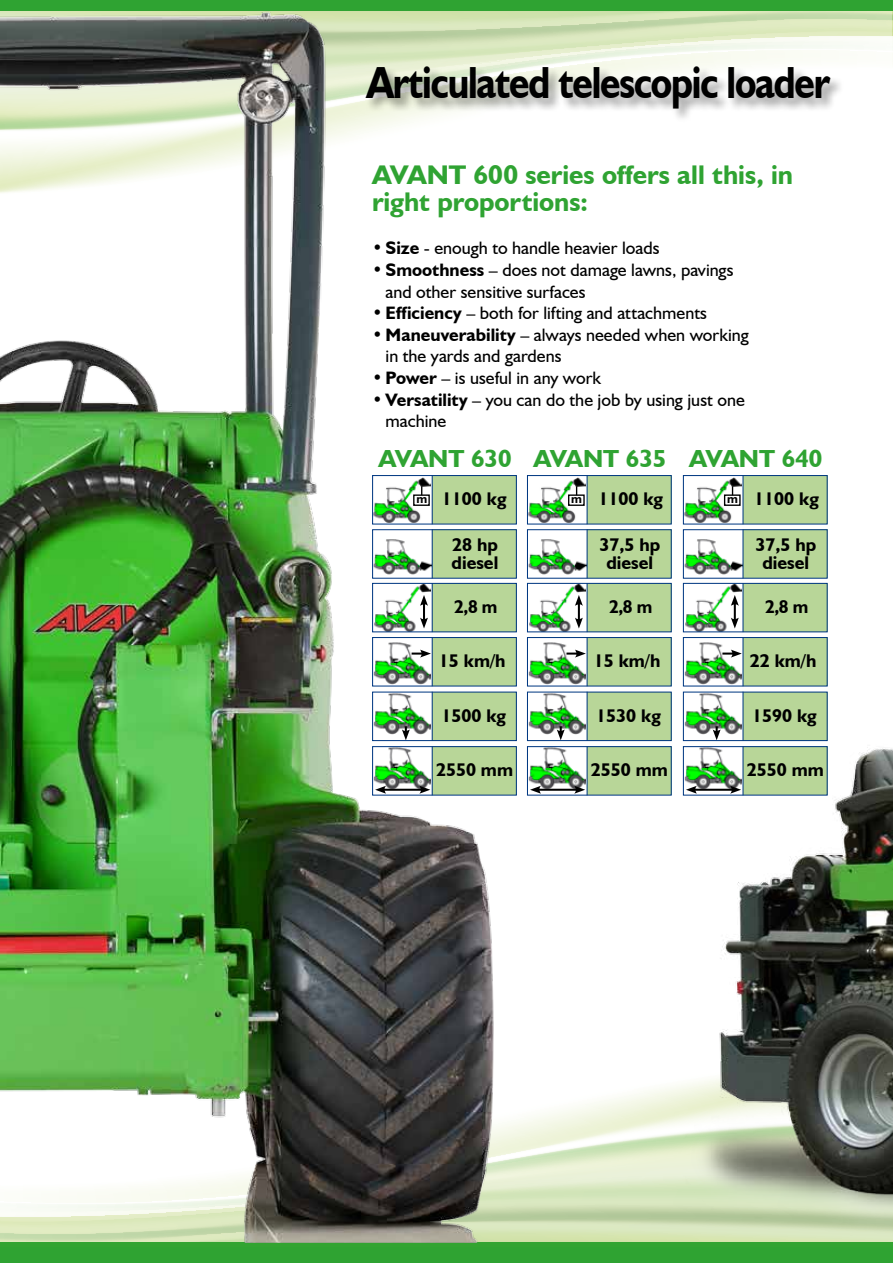
<style>
.page{position:relative;width:893px;height:1263px;background:#fff}
.page>*{position:absolute;margin:0;border:0;box-sizing:border-box;transform-origin:0 0}
.t1{font:700 45px "Humanist 521 BT";letter-spacing:-.03em;color:#000;scale:.85 1}
.t2{font:700 27px/27px "Humanist 521 BT";color:#2fa332}
.t3{font:700 24.75px "Humanist 521 BT";color:#2fa332}
.t4{font:700 18.3px/18.3px "Humanist 521 BT";color:#000;text-align:center}
.t5{font:18px/21.6px "Humanist 521 BT";color:#000}
.t6{font:700 12.3px "Humanist 521 BT";color:#000}
.s1{font-weight:700}
</style>
<div class="page">
<svg style="left:0;top:1095px;width:893px;height:148px;background:#d5e6c2"></svg>
<div style="left:0;top:1243px;width:893px;height:10px;background:#32a431"></div>
<div style="left:0;top:1247px;width:893px;height:16px;background:#2fa332"></div>
<svg style="left:562px;top:11px;width:330px;height:55px"></svg>
<svg style="left:892px;top:11px;width:1px;height:27px"></svg>
<div style="left:0;top:0;width:893px;height:11px;background:#2fa332"></div>
<img style="left:0;top:11px;width:562px;height:1231px">
<img style="left:634px;top:712px;width:259px;height:530px">
<div style="left:365px;top:66px;width:528px;height:57px;background:#000;opacity:.4"></div>
<div style="left:432px;top:583px;width:84px;height:48px;background:#b8d698"></div>
<div style="left:432px;top:637px;width:84px;height:49px;background:#b8d698"></div>
<img style="left:374px;top:642px;width:57px;height:42px">
<hr style="left:432px;top:637px;width:1px;height:49px;background:#003882">
<svg style="left:412px;top:649px;width:19px;height:9px"></svg>
<img style="left:375px;top:585px;width:56px;height:45px">
<hr style="left:432px;top:583px;width:1px;height:49px;background:#003882">
<svg style="left:420px;top:595px;width:8px;height:33px"></svg>
<div style="left:432px;top:476px;width:84px;height:48px;background:#b8d698"></div>
<img style="left:374px;top:477px;width:57px;height:46px">
<hr style="left:432px;top:475px;width:1px;height:49px;background:#003882">
<div style="left:432px;top:530px;width:84px;height:48px;background:#b8d698"></div>
<img style="left:374px;top:539px;width:57px;height:35px">
<hr style="left:432px;top:529px;width:1px;height:49px;background:#003882">
<div style="left:372px;top:529px;width:145px;height:50px;border:1px solid #003882"></div>
<div style="left:372px;top:475px;width:145px;height:50px;border:1px solid #003882"></div>
<div style="left:372px;top:583px;width:145px;height:49px;border:1px solid #003882"></div>
<div style="left:372px;top:637px;width:145px;height:49px;border:1px solid #003882"></div>
<div style="left:432px;top:692px;width:84px;height:48px;background:#b8d698"></div>
<img style="left:374px;top:693px;width:57px;height:42px">
<hr style="left:432px;top:692px;width:1px;height:49px;background:#003882">
<svg style="left:402px;top:726px;width:8px;height:13px"></svg>
<div style="left:372px;top:691px;width:145px;height:50px;border:1px solid #003882"></div>
<div style="left:432px;top:747px;width:84px;height:48px;background:#b8d698"></div>
<img style="left:374px;top:748px;width:57px;height:41px">
<hr style="left:432px;top:746px;width:1px;height:49px;background:#003882">
<div style="left:372px;top:746px;width:145px;height:50px;border:1px solid #003882"></div>
<hr style="left:382px;top:789px;width:41px;height:2px;background:#000">
<svg style="left:375px;top:786px;width:11px;height:8px"></svg>
<svg style="left:419px;top:786px;width:11px;height:8px"></svg>
<div style="left:413px;top:494px;width:17px;height:12px;border:1px solid #000"></div>
<div style="left:587px;top:583px;width:84px;height:48px;background:#b8d698"></div>
<div style="left:587px;top:637px;width:84px;height:49px;background:#b8d698"></div>
<img style="left:529px;top:642px;width:56px;height:42px">
<hr style="left:587px;top:637px;width:1px;height:49px;background:#003882">
<svg style="left:566px;top:649px;width:20px;height:9px"></svg>
<img style="left:529px;top:585px;width:56px;height:45px">
<hr style="left:587px;top:583px;width:1px;height:49px;background:#003882">
<svg style="left:575px;top:595px;width:8px;height:33px"></svg>
<div style="left:587px;top:476px;width:84px;height:48px;background:#b8d698"></div>
<img style="left:529px;top:477px;width:56px;height:46px">
<hr style="left:587px;top:475px;width:1px;height:49px;background:#003882">
<div style="left:587px;top:530px;width:84px;height:48px;background:#b8d698"></div>
<img style="left:529px;top:539px;width:57px;height:35px">
<hr style="left:587px;top:529px;width:1px;height:49px;background:#003882">
<div style="left:527px;top:529px;width:145px;height:50px;border:1px solid #003882"></div>
<div style="left:527px;top:475px;width:145px;height:50px;border:1px solid #003882"></div>
<div style="left:527px;top:583px;width:145px;height:49px;border:1px solid #003882"></div>
<div style="left:527px;top:637px;width:145px;height:49px;border:1px solid #003882"></div>
<div style="left:587px;top:692px;width:84px;height:48px;background:#b8d698"></div>
<img style="left:529px;top:693px;width:56px;height:42px">
<hr style="left:587px;top:692px;width:1px;height:49px;background:#003882">
<svg style="left:557px;top:726px;width:8px;height:13px"></svg>
<div style="left:527px;top:691px;width:145px;height:50px;border:1px solid #003882"></div>
<div style="left:587px;top:747px;width:84px;height:48px;background:#b8d698"></div>
<img style="left:529px;top:748px;width:56px;height:41px">
<hr style="left:587px;top:746px;width:1px;height:49px;background:#003882">
<div style="left:527px;top:746px;width:145px;height:50px;border:1px solid #003882"></div>
<hr style="left:537px;top:789px;width:41px;height:2px;background:#000">
<svg style="left:530px;top:786px;width:11px;height:8px"></svg>
<svg style="left:574px;top:786px;width:11px;height:8px"></svg>
<div style="left:568px;top:494px;width:17px;height:12px;border:1px solid #000"></div>
<div style="left:743px;top:583px;width:84px;height:48px;background:#b8d698"></div>
<div style="left:743px;top:637px;width:84px;height:49px;background:#b8d698"></div>
<img style="left:685px;top:642px;width:56px;height:42px">
<hr style="left:742px;top:637px;width:1px;height:49px;background:#003882">
<svg style="left:722px;top:649px;width:20px;height:9px"></svg>
<img style="left:685px;top:585px;width:56px;height:45px">
<hr style="left:742px;top:583px;width:1px;height:49px;background:#003882">
<svg style="left:731px;top:595px;width:8px;height:33px"></svg>
<div style="left:743px;top:476px;width:84px;height:48px;background:#b8d698"></div>
<img style="left:685px;top:477px;width:56px;height:46px">
<hr style="left:742px;top:475px;width:1px;height:49px;background:#003882">
<div style="left:743px;top:530px;width:84px;height:48px;background:#b8d698"></div>
<img style="left:685px;top:539px;width:57px;height:35px">
<hr style="left:742px;top:529px;width:1px;height:49px;background:#003882">
<div style="left:683px;top:529px;width:145px;height:50px;border:1px solid #003882"></div>
<div style="left:683px;top:475px;width:145px;height:50px;border:1px solid #003882"></div>
<div style="left:683px;top:583px;width:145px;height:49px;border:1px solid #003882"></div>
<div style="left:683px;top:637px;width:145px;height:49px;border:1px solid #003882"></div>
<div style="left:743px;top:692px;width:84px;height:48px;background:#b8d698"></div>
<img style="left:685px;top:693px;width:56px;height:42px">
<hr style="left:742px;top:692px;width:1px;height:49px;background:#003882">
<svg style="left:713px;top:726px;width:8px;height:13px"></svg>
<div style="left:683px;top:691px;width:145px;height:50px;border:1px solid #003882"></div>
<div style="left:743px;top:747px;width:84px;height:48px;background:#b8d698"></div>
<img style="left:685px;top:748px;width:56px;height:41px">
<hr style="left:742px;top:746px;width:1px;height:49px;background:#003882">
<div style="left:683px;top:746px;width:145px;height:50px;border:1px solid #003882"></div>
<hr style="left:693px;top:789px;width:41px;height:2px;background:#000">
<svg style="left:686px;top:786px;width:11px;height:8px"></svg>
<svg style="left:730px;top:786px;width:11px;height:8px"></svg>
<div style="left:724px;top:494px;width:17px;height:12px;border:1px solid #000"></div>
<h1 class="t1" style="left:367px;top:55px;width:547px">Articulated telescopic loader</h1>
<h2 class="t2" style="left:372px;top:161px;width:423px">AVANT 600 series offers all this, in right proportions:</h2>
<p class="t5" style="left:372px;top:237px;width:289px">• <span class="s1">Size</span> - enough to handle heavier loads</p>
<p class="t5" style="left:386px;top:259px;width:349px;text-indent:-14px">• <span class="s1">Smoothness</span> – does not damage lawns, pavings and other sensitive surfaces</p>
<p class="t5" style="left:372px;top:302px;width:336px">• <span class="s1">Efficiency</span> – both for lifting and attachments</p>
<p class="t5" style="left:386px;top:324px;width:365px;text-indent:-14px">• <span class="s1">Maneuverability</span> – always needed when working in the yards and gardens</p>
<p class="t5" style="left:372px;top:367px;width:231px">• <span class="s1">Power</span> – is useful in any work</p>
<p class="t5" style="left:386px;top:388px;width:361px;text-indent:-14px">• <span class="s1">Versatility</span> – you can do the job by using just one machine</p>
<h3 class="t3" style="left:378px;top:443px;width:135px">AVANT 630</h3>
<h3 class="t3" style="left:533px;top:443px;width:135px">AVANT 635</h3>
<h3 class="t3" style="left:689px;top:443px;width:135px">AVANT 640</h3>
<p class="t6" style="left:416px;top:491px;width:12px">m</p>
<p class="t4" style="left:442px;top:489px;width:66px">1100 kg</p>
<p class="t4" style="left:452px;top:535px;width:48px;text-align:left">28 hp diesel</p>
<p class="t6" style="left:571px;top:491px;width:12px">m</p>
<p class="t4" style="left:598px;top:489px;width:66px">1100 kg</p>
<p class="t4" style="left:599px;top:535px;width:62px">37,5 hp diesel</p>
<p class="t6" style="left:727px;top:491px;width:12px">m</p>
<p class="t4" style="left:754px;top:489px;width:66px">1100 kg</p>
<p class="t4" style="left:755px;top:535px;width:62px">37,5 hp diesel</p>
<p class="t4" style="left:454px;top:597px;width:45px">2,8 m</p>
<p class="t4" style="left:609px;top:597px;width:45px">2,8 m</p>
<p class="t4" style="left:765px;top:597px;width:45px">2,8 m</p>
<p class="t4" style="left:439px;top:651px;width:68px">15 km/h</p>
<p class="t4" style="left:594px;top:651px;width:68px">15 km/h</p>
<p class="t4" style="left:750px;top:651px;width:68px">22 km/h</p>
<p class="t4" style="left:441px;top:706px;width:66px">1500 kg</p>
<p class="t4" style="left:436px;top:760px;width:79px">2550 mm</p>
<p class="t4" style="left:596px;top:706px;width:66px">1530 kg</p>
<p class="t4" style="left:591px;top:760px;width:79px">2550 mm</p>
<p class="t4" style="left:752px;top:706px;width:66px">1590 kg</p>
<p class="t4" style="left:747px;top:760px;width:79px">2550 mm</p>
</div>
